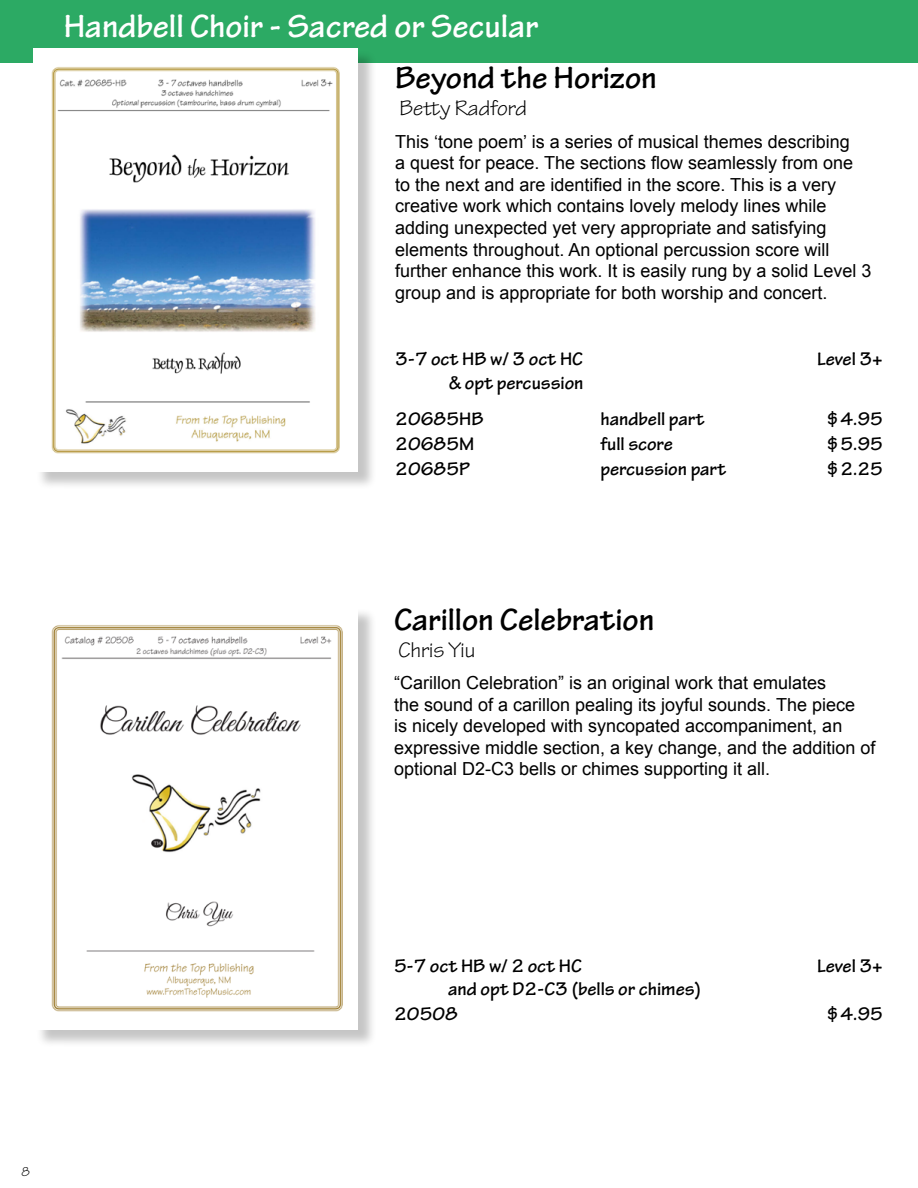
<style>
.page{position:relative;width:918px;height:1188px;background:#fff}
.page>*{position:absolute;margin:0;border:0;box-sizing:border-box;transform-origin:0 0}
.t1{font:700 34.5px "Tekton Pro";color:#fff}
.t2{font:700 33px "Tekton Pro";color:#000}
.t3{font:22.5px "Tekton Pro";color:#000}
.t4{font:700 19.5px/36px "Tekton Pro";color:#000}
.t5{font:18px/21.6px "Arial";color:#000}
.t6{font:13.5px "Tekton Pro";color:#000}
</style>
<div class="page">
<div style="left:0;top:0;width:918px;height:63px;background:#2caa64"></div>
<div style="left:36px;top:50px;width:341px;height:440px;background:#000;opacity:.23"></div>
<img style="left:34px;top:48px;width:324px;height:423px">
<div style="left:36px;top:608px;width:341px;height:440px;background:#000;opacity:.23"></div>
<img style="left:36px;top:608px;width:322px;height:421px">
<h1 class="t1" style="left:64px;top:6px;width:476px">Handbell Choir - Sacred or Secular</h1>
<h2 class="t2" style="left:395px;top:58px;width:263px">Beyond the Horizon</h2>
<p class="t3" style="left:400px;top:95px;width:129px">Betty Radford</p>
<p class="t5" style="left:395px;top:131px;width:478px">This ‘tone poem’ is a series of musical themes describing<br>a quest for peace. The sections flow seamlessly from one to the next and are identified in the score. This is a very creative work which contains lovely melody lines while adding unexpected yet very appropriate and satisfying elements throughout. An optional percussion score will further enhance this work. It is easily rung by a solid Level 3 group and is appropriate for both worship and concert.</p>
<p class="t4" style="left:395px;top:342px;width:189px">3-7 oct HB w/ 3 oct HC</p>
<p class="t4" style="left:817px;top:342px;width:67px">Level 3+</p>
<p class="t4" style="left:395px;top:365px;width:190px;text-indent:54px">&amp; opt percussion<br>20685HB</p>
<p class="t4" style="left:600px;top:401px;width:106px">handbell part</p>
<p class="t4" style="left:828px;top:401px;width:57px">$4.95</p>
<p class="t4" style="left:395px;top:426px;width:81px">20685M</p>
<p class="t4" style="left:600px;top:426px;width:74px">full score</p>
<p class="t4" style="left:828px;top:426px;width:57px">$5.95</p>
<p class="t4" style="left:395px;top:452px;width:76px">20685P</p>
<p class="t4" style="left:600px;top:452px;width:127px">percussion part</p>
<p class="t4" style="left:828px;top:452px;width:57px">$2.25</p>
<h2 class="t2" style="left:394px;top:600px;width:262px">Carillon Celebration</h2>
<p class="t3" style="left:398px;top:637px;width:78px">Chris Yiu</p>
<p class="t5" style="left:394px;top:672px;width:483px">“Carillon Celebration” is an original work that emulates<br>the sound of a carillon pealing its joyful sounds. The piece<br>is nicely developed with syncopated accompaniment, an expressive middle section, a key change, and the addition of optional D2-C3 bells or chimes supporting it all.</p>
<p class="t6" style="left:21px;top:1164px;width:10px">8</p>
<p class="t4" style="left:394px;top:948px;width:189px">5-7 oct HB w/ 2 oct HC</p>
<p class="t4" style="left:817px;top:948px;width:67px">Level 3+</p>
<p class="t4" style="left:394px;top:977px;width:308px;line-height:25.2px;text-indent:54px">and opt D2-C3 (bells or chimes)<br>20508</p>
<p class="t4" style="left:828px;top:996px;width:57px">$4.95</p>
</div>
